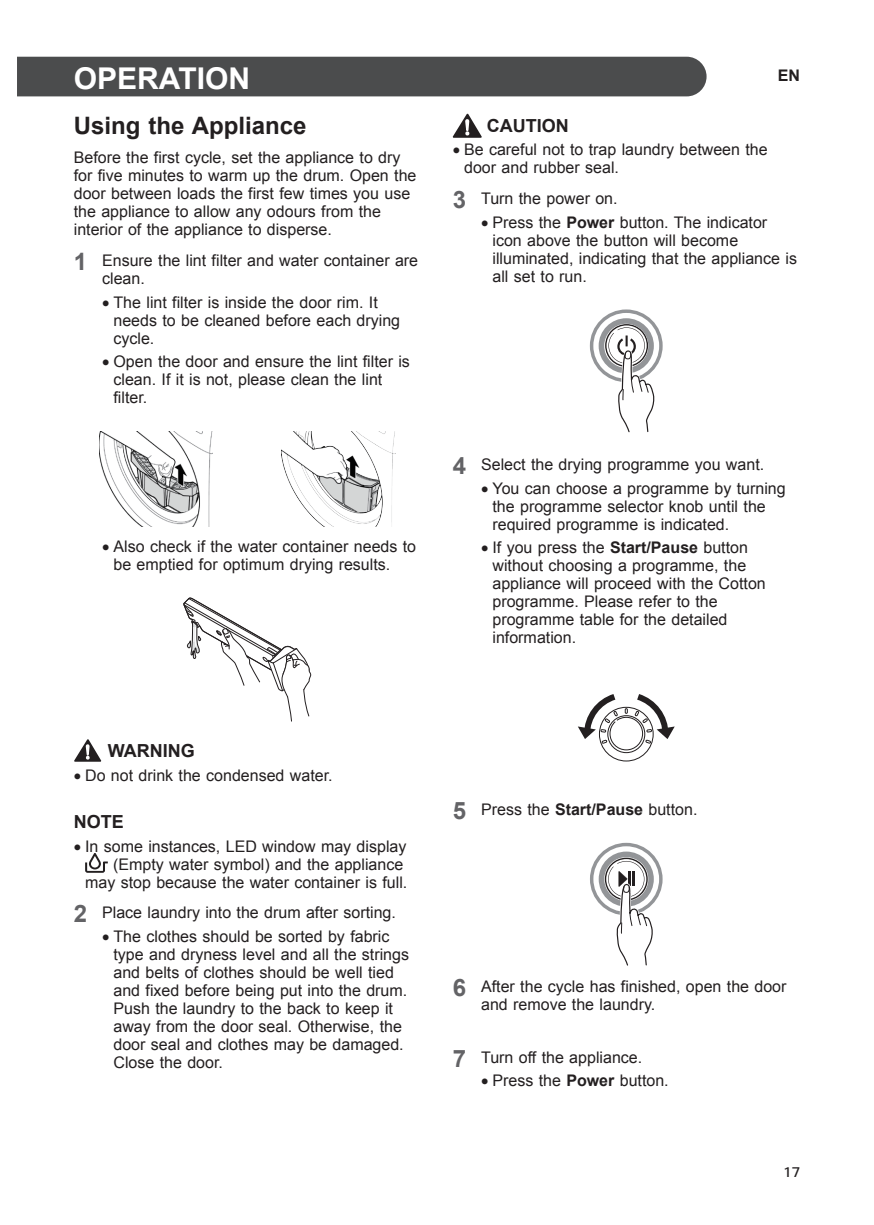
<style>
.page{position:relative;width:874px;height:1225px;background:#fff}
.page>*{position:absolute;margin:0;border:0;box-sizing:border-box;transform-origin:0 0}
.Heading{font:700 30px "Arial";color:#fff}
.Heading-2{font:700 24px "Arial";color:#231f20}
.Step_Number{font:700 24px "Arial";color:#636366}
.Warning{font:700 18px "Arial";color:#231f20}
.Caution{font:700 18px "Arial";color:#231f20}
.Note{font:700 18px "Arial";color:#231f20}
.Main_Text{font:16px/18px "Arial";color:#231f20}
.t1{font:300 16px "LG Smart";color:#231f20}
.Main_Text_Bold_Lang{font:700 16px "Arial";color:#231f20}
.s1{font-weight:700}
</style>
<div class="page">
<div style="left:17px;top:57px;width:689px;height:39px;background:#4b4c4d"></div>
<img style="left:99px;top:431px;width:113px;height:96px">
<img style="left:281px;top:431px;width:114px;height:96px">
<svg style="left:183px;top:597px;width:128px;height:124px"></svg>
<svg style="left:85px;top:853px;width:23px;height:19px"></svg>
<svg style="left:74px;top:739px;width:27px;height:22px"></svg>
<svg style="left:589px;top:309px;width:73px;height:124px"></svg>
<svg style="left:599px;top:707px;width:53px;height:54px"></svg>
<div style="left:607px;top:715px;width:37px;height:38px;border:1px solid #231f20;border-radius:50%"></div>
<svg style="left:578px;top:694px;width:96px;height:56px"></svg>
<svg style="left:590px;top:843px;width:72px;height:123px"></svg>
<svg style="left:452px;top:114px;width:29px;height:24px"></svg>
<p class="Heading" style="left:74px;top:57px;width:178px">OPERATION</p>
<p class="Main_Text_Bold_Lang" style="left:777px;top:64px;width:24px">EN</p>
<p class="Heading-2" style="left:74px;top:109px;width:234px">Using the Appliance</p>
<p class="Main_Text" style="left:74px;top:149px;width:344px">Before the first cycle, set the appliance to dry for five minutes to warm up the drum. Open the door between loads the first few times you use the appliance to allow any odours from the interior of the appliance to disperse.</p>
<p class="Step_Number" style="left:74px;top:245px;width:15px">1</p>
<p class="Main_Text" style="left:102px;top:251px;width:317px">Ensure the lint filter and water container are clean.</p>
<p class="Main_Text" style="left:113px;top:293px;width:288px;text-indent:-11px">• The lint filter is inside the door rim. It needs to be cleaned before each drying cycle.</p>
<p class="Main_Text" style="left:113px;top:352px;width:298px;text-indent:-11px">• Open the door and ensure the lint filter is clean. If it is not, please clean the lint filter.</p>
<p class="Caution" style="left:486px;top:113px;width:83px">CAUTION</p>
<p class="Main_Text" style="left:464px;top:141px;width:305px;text-indent:-11px">• Be careful not to trap laundry between the door and rubber seal.</p>
<p class="Step_Number" style="left:452px;top:182px;width:15px">3</p>
<p class="Main_Text" style="left:481px;top:189px;width:138px">Turn the power on.</p>
<p class="Main_Text" style="left:492px;top:213px;width:306px;text-indent:-11px">• Press the <span class="s1">Power</span> button. The indicator icon above the button will become illuminated, indicating that the appliance is all set to run.</p>
<p class="Main_Text" style="left:113px;top:537px;width:304px;text-indent:-11px">• Also check if the water container needs to be emptied for optimum drying results.</p>
<p class="Step_Number" style="left:452px;top:449px;width:15px">4</p>
<p class="Main_Text" style="left:481px;top:455px;width:284px">Select the drying programme you want.</p>
<p class="Main_Text" style="left:492px;top:479px;width:294px;text-indent:-11px">• You can choose a programme by turning the programme selector knob until the required programme is indicated.</p>
<p class="Main_Text" style="left:492px;top:538px;width:275px;text-indent:-11px">• If you press the <span class="s1">Start/Pause</span> button without choosing a programme, the appliance will proceed with the Cotton programme. Please refer to the programme table for the detailed information.</p>
<p class="Warning" style="left:108px;top:738px;width:88px">WARNING</p>
<p class="Main_Text" style="left:74px;top:766px;width:260px">• Do not drink the condensed water.</p>
<p class="Note" style="left:74px;top:809px;width:52px">NOTE</p>
<p class="Main_Text" style="left:74px;top:837px;width:335px;text-align:right">• In some instances, LED window may display (Empty water symbol) and the appliance<br>may stop because the water container is full.</p>
<p class="Step_Number" style="left:74px;top:897px;width:15px">2</p>
<p class="Main_Text" style="left:102px;top:903px;width:295px">Place laundry into the drum after sorting.</p>
<p class="Main_Text" style="left:113px;top:927px;width:297px;text-indent:-11px">• The clothes should be sorted by fabric type and dryness level and all the strings and belts of clothes should be well tied and fixed before being put into the drum.<br>Push the laundry to the back to keep it away from the door seal. Otherwise, the door seal and clothes may be damaged.<br>Close the door.</p>
<p class="Step_Number" style="left:452px;top:793px;width:15px">5</p>
<p class="Main_Text" style="left:481px;top:800px;width:218px">Press the <span class="s1">Start/Pause</span> button.</p>
<p class="Step_Number" style="left:452px;top:970px;width:15px">6</p>
<p class="Main_Text" style="left:481px;top:977px;width:307px">After the cycle has finished, open the door and remove the laundry.</p>
<p class="Step_Number" style="left:452px;top:1041px;width:15px">7</p>
<p class="Main_Text" style="left:481px;top:1047px;width:162px">Turn off the appliance.</p>
<p class="Main_Text" style="left:481px;top:1071px;width:189px">• Press the <span class="s1">Power</span> button.</p>
<p class="t1" style="left:783px;top:1163px;width:18px">17</p>
</div>
